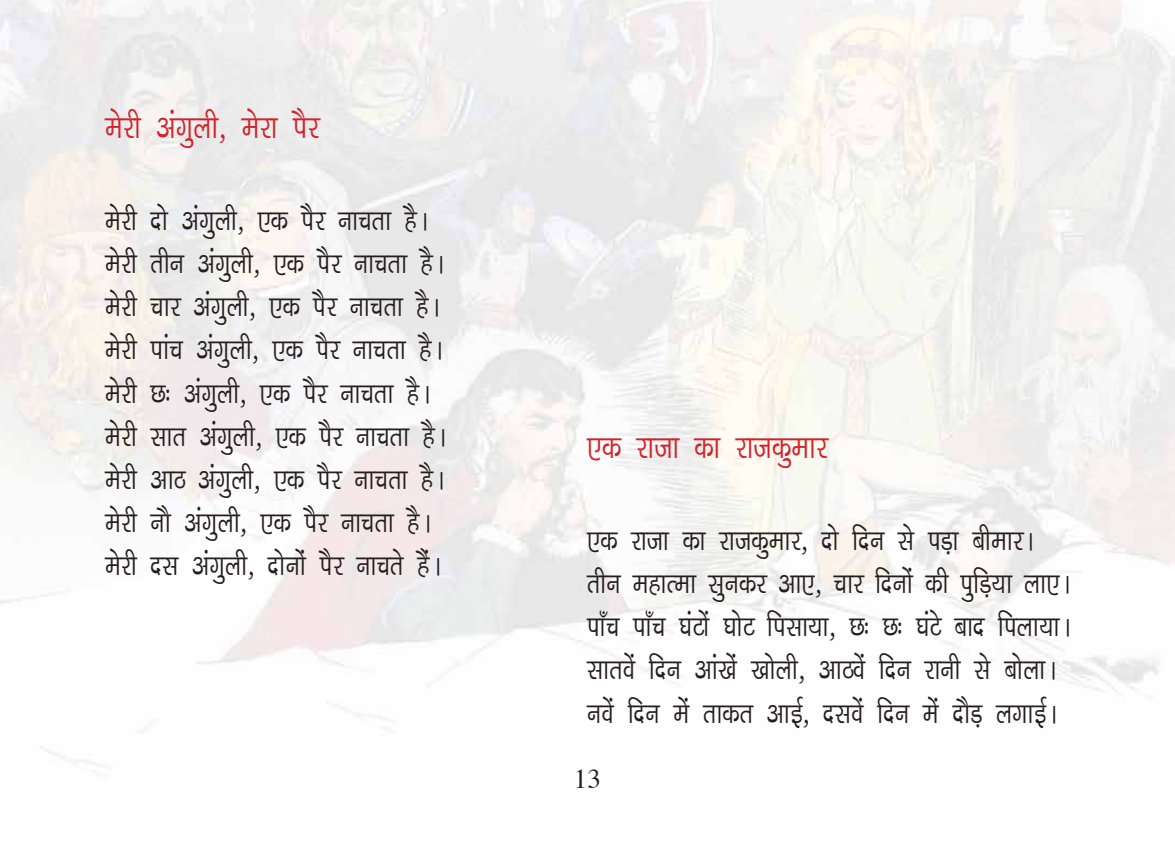
<style>
.page{position:relative;width:1175px;height:851px;background:#fff}
.page>*{position:absolute;margin:0;border:0;box-sizing:border-box;transform-origin:0 0}
.t1{font:40.5px "Kruti Dev 040 Condensed";color:#d2232a}
.t2{font:36px/43.2px "Kruti Dev 040 Condensed";color:#231f20}
.t3{font:27px "Times";color:#231f20}
</style>
<div class="page">
<p class="t1" style="left:105px;top:105px;width:215px">esjh vaxqyh] esjk iSj</p>
<p class="t2" style="left:105px;top:198px;width:341px">esjh nks vaxqyh] ,d iSj ukprk gSA esjh rhu vaxqyh] ,d iSj ukprk gSA esjh pkj vaxqyh] ,d iSj ukprk gSA esjh ikap vaxqyh] ,d iSj ukprk gSA esjh N% vaxqyh] ,d iSj ukprk gSA esjh lkr vaxqyh] ,d iSj ukprk gSA esjh vkB vaxqyh] ,d iSj ukprk gSA esjh ukS vaxqyh] ,d iSj ukprk gSA esjh nl vaxqyh] nksukas iSj ukprs gSaA</p>
<p class="t1" style="left:587px;top:425px;width:242px">,d jktk dk jktdqekj</p>
<p class="t2" style="left:587px;top:518px;width:484px">,d jktk dk jktdqekj] nks fnu ls iM+k chekjA rhu egkRek lqudj vk,] pkj fnuksa dh iqfM+;k yk,A ik¡p ik¡p ?kaVksa ?kksV filk;k] N% N% ?kaVs ckn fiyk;kA lkrosa fnu vka[ksa [kksyh] vkBosa fnu jkuh ls cksykA uosa fnu esa rkdr vkbZ] nlosa fnu esa nkSM+ yxkbZA</p>
<p class="t3" style="left:574px;top:753px;width:28px">13</p>
</div>
